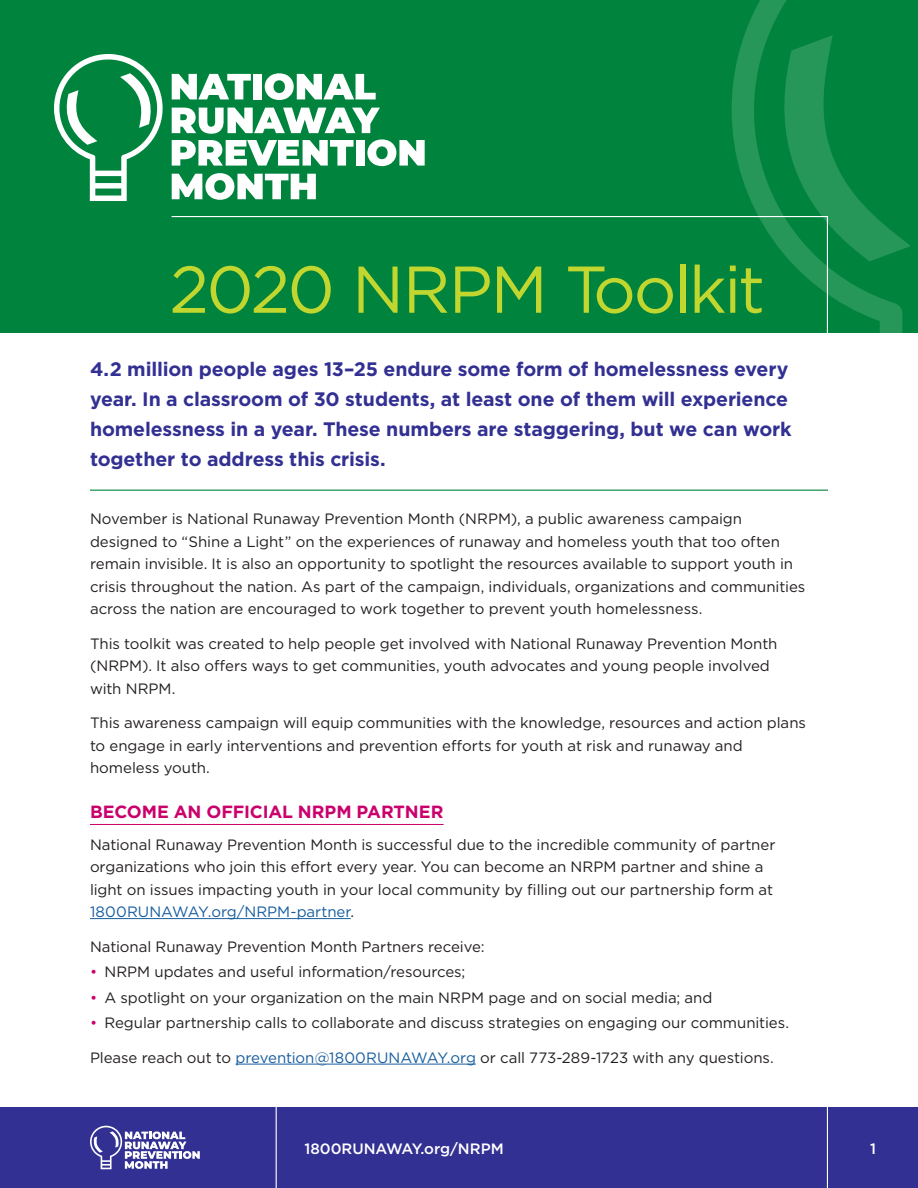
<style>
.page{position:relative;width:918px;height:1188px;background:#fff}
.page>*{position:absolute;margin:0;border:0;box-sizing:border-box;transform-origin:0 0}
.t1{font:66px "Gotham";letter-spacing:-.035em;color:#c1d72f}
.text{font:700 19.5px/30px "Gotham";letter-spacing:-.01em;color:#323092}
.head{font:700 17.7px "Gotham";letter-spacing:-.01em;color:#ca016c}
.text-2{font:15px/22.5px "Gotham";letter-spacing:-.005em;color:#231f20}
.t2{font:500 15px "Gotham";color:#fff}
.s1{color:#175d9e}
.s2{color:#ca016c}
</style>
<div class="page">
<div style="left:0;top:1107px;width:918px;height:81px;background:#323092"></div>
<svg style="left:90px;top:1126px;width:110px;height:43px"></svg>
<hr style="left:276px;top:1104px;width:1px;height:84px;background:#fff">
<hr style="left:827px;top:1104px;width:1px;height:84px;background:#fff">
<div style="left:0;top:0;width:918px;height:333px;background:#00843d"></div>
<hr style="left:90px;top:490px;width:738px;height:1px;background:#00843d">
<hr style="left:90px;top:824px;width:354px;height:1px;background:#ca016c">
<hr style="left:90px;top:918px;width:261px;height:1px;background:#175d9e">
<hr style="left:235px;top:1064px;width:241px;height:1px;background:#175d9e">
<svg style="left:54px;top:54px;width:371px;height:147px"></svg>
<svg style="left:171px;top:216px;width:559px;height:2px"></svg>
<svg style="left:730px;top:0;width:180px;height:491px"></svg>
<p class="t1" style="left:170px;top:247px;width:597px">2020 NRPM Toolkit</p>
<p class="text" style="left:90px;top:354px;width:703px">4.2 million people ages 13–25 endure some form of homelessness every year. In a classroom of 30 students, at least one of them will experience homelessness in a year. These numbers are staggering, but we can work together to address this crisis.</p>
<p class="text-2" style="left:90px;top:507px;width:717px">November is National Runaway Prevention Month (NRPM), a public awareness campaign designed to “Shine a Light” on the experiences of runaway and homeless youth that too often remain invisible. It is also an opportunity to spotlight the resources available to support youth in crisis throughout the nation. As part of the campaign, individuals, organizations and communities across the nation are encouraged to work together to prevent youth homelessness.</p>
<p class="text-2" style="left:90px;top:632px;width:689px">This toolkit was created to help people get involved with National Runaway Prevention Month (NRPM). It also offers ways to get communities, youth advocates and young people involved with NRPM.</p>
<p class="text-2" style="left:90px;top:711px;width:717px">This awareness campaign will equip communities with the knowledge, resources and action plans to engage in early interventions and prevention efforts for youth at risk and runaway and homeless youth.</p>
<p class="head" style="left:90px;top:800px;width:355px">BECOME AN OFFICIAL NRPM PARTNER</p>
<p class="text-2" style="left:90px;top:833px;width:687px">National Runaway Prevention Month is successful due to the incredible community of partner organizations who join this effort every year. You can become an NRPM partner and shine a light on issues impacting youth in your local community by filling out our partnership form at <span class="s1">1800RUNAWAY.org/NRPM-partner</span>.</p>
<p class="text-2" style="left:90px;top:935px;width:396px">National Runaway Prevention Month Partners receive:</p>
<p class="text-2" style="left:90px;top:960px;width:377px"><span class="s2">•</span> NRPM updates and useful information/resources;</p>
<p class="text-2" style="left:90px;top:986px;width:624px"><span class="s2">•</span> A spotlight on your organization on the main NRPM page and on social media; and</p>
<p class="text-2" style="left:90px;top:1011px;width:701px"><span class="s2">•</span> Regular partnership calls to collaborate and discuss strategies on engaging our communities.</p>
<p class="text-2" style="left:90px;top:1046px;width:685px">Please reach out to <span class="s1">prevention@1800RUNAWAY.org</span> or call 773-289-1723 with any questions.</p>
<p class="t2" style="left:304px;top:1138px;width:201px">1800RUNAWAY.org/NRPM</p>
<p class="t2" style="left:870px;top:1138px;width:7px">1</p>
</div>
